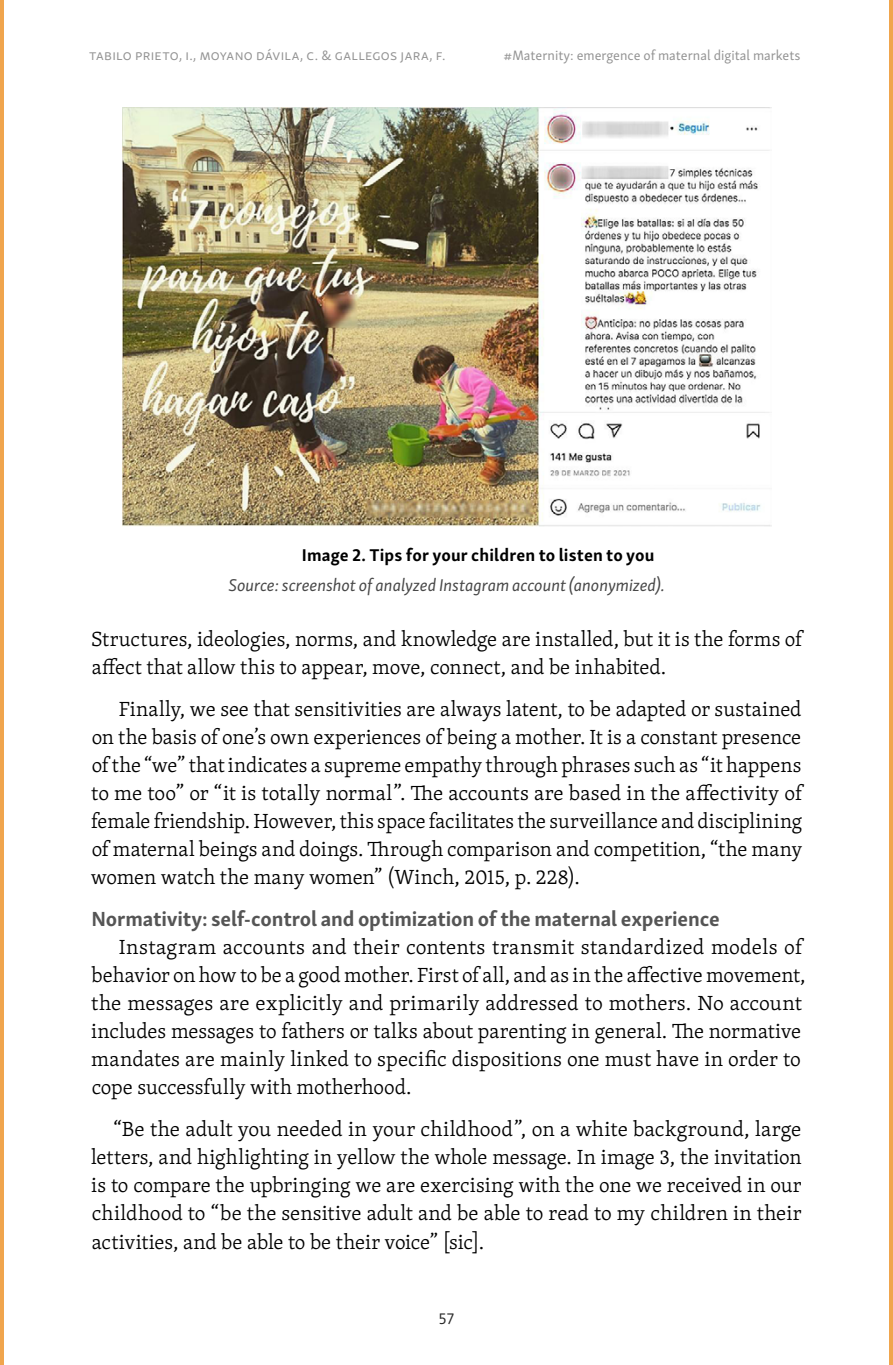
<style>
.page{position:relative;width:893px;height:1365px;background:#fff}
.page>*{position:absolute;margin:0;border:0;box-sizing:border-box;transform-origin:0 0}
.t1{font:300 21px/28px "Skolar Latin";color:#000}
.t2{font:700 21px "Skolar Sans Latn";letter-spacing:-.005em;color:#555}
.t3{font:italic 17.5px "Skolar Sans Latn";letter-spacing:-.005em;color:#484848}
.t4{font:700 17.5px "Skolar Sans Latn";letter-spacing:.01em;color:#000}
.t5{font:15.75px "Skolar Sans Latn";color:#292929}
.t6{font:14px "Skolar Sans Latn";letter-spacing:.02em;color:#939393}
</style>
<div class="page">
<img style="left:122px;top:108px;width:649px;height:418px">
<hr style="left:0;top:0;width:4px;height:1364px;background:#f0a54d">
<hr style="left:889px;top:0;width:4px;height:1364px;background:#f0a54d">
<p class="t6" style="left:89px;top:45px;width:358px">tabilo prieto, i., moyano dávila, c. &amp; gallegos jara, f.</p>
<p class="t6" style="left:504px;top:45px;width:298px">#Maternity: emergence of maternal digital markets</p>
<p class="t4" style="left:302px;top:541px;width:354px">Image 2. Tips for your children to listen to you</p>
<p class="t3" style="left:228px;top:572px;width:438px">Source: screenshot of analyzed Instagram account (anonymized).</p>
<p class="t1" style="left:91px;top:624px;width:712px">Structures, ideologies, norms, and knowledge are installed, but it is the forms of affect that allow this to appear, move, connect, and be inhabited.</p>
<p class="t1" style="left:91px;top:694px;width:713px;text-align:justify;text-indent:28px">Finally, we see that sensitivities are always latent, to be adapted or sustained on the basis of one’s own experiences of being a mother. It is a constant presence of the “we” that indicates a supreme empathy through phrases such as “it happens to me too” or “it is totally normal”. The accounts are based in the affectivity of female friendship. However, this space facilitates the surveillance and disciplining of maternal beings and doings. Through comparison and competition, “the many women watch the many women” (Winch, 2015, p. 228).</p>
<p class="t2" style="left:91px;top:901px;width:630px">Normativity: self-control and optimization of the maternal experience</p>
<p class="t1" style="left:91px;top:932px;width:716px;text-indent:28px">Instagram accounts and their contents transmit standardized models of behavior on how to be a good mother. First of all, and as in the affective movement, the messages are explicitly and primarily addressed to mothers. No account includes messages to fathers or talks about parenting in general. The normative mandates are mainly linked to specific dispositions one must have in order to cope successfully with motherhood.</p>
<p class="t1" style="left:91px;top:1114px;width:712px;text-align:justify;text-indent:22px">“Be the adult you needed in your childhood”, on a white background, large letters, and highlighting in yellow the whole message. In image 3, the invitation is to compare the upbringing we are exercising with the one we received in our childhood to “be the sensitive adult and be able to read to my children in their activities, and be able to be their voice” [sic].</p>
<p class="t5" style="left:439px;top:1306px;width:17px">57</p>
</div>
